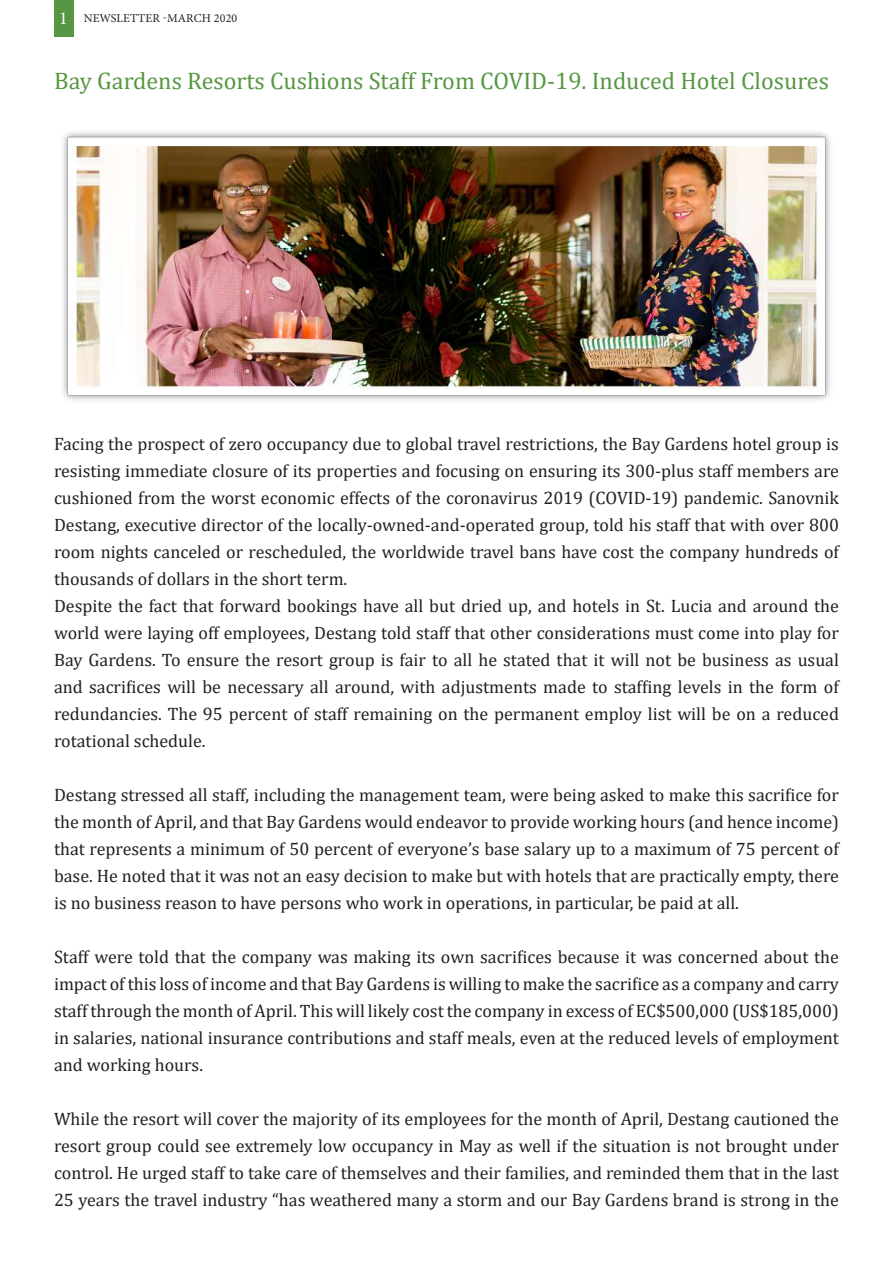
<style>
.page{position:relative;width:893px;height:1263px;background:#fff}
.page>*{position:absolute;margin:0;border:0;box-sizing:border-box;transform-origin:0 0}
.t1{font:24px "Cambria";color:#579743}
.t2{font:18px/27px "Cambria";color:#231f20;text-align:justify}
.t3{font:12px "Minion Pro";letter-spacing:.01em;color:#231f20}
.s1{font-size:18px;color:#fff}
</style>
<div class="page">
<div style="left:54px;top:0;width:19px;height:36px;background:#579743"></div>
<img style="left:62px;top:132px;width:769px;height:269px">
<p class="t3" style="left:59px;top:11px;width:180px"><span class="s1">1</span> NEWSLETTER -MARCH 2020</p>
<h1 class="t1" style="left:54px;top:67px;width:776px">Bay Gardens Resorts Cushions Staff From COVID-19. Induced Hotel Closures</h1>
<p class="t2" style="left:54px;top:430px;width:786px;text-align:left">Facing the prospect of zero occupancy due to global travel restrictions, the Bay Gardens hotel group is resisting immediate closure of its properties and focusing on ensuring its 300-plus staff members are cushioned from the worst economic effects of the coronavirus 2019 (COVID-19) pandemic. Sanovnik Destang, executive director of the locally-owned-and-operated group, told his staff that with over 800 room nights canceled or rescheduled, the worldwide travel bans have cost the company hundreds of thousands of dollars in the short term.<br>Despite the fact that forward bookings have all but dried up, and hotels in St. Lucia and around the world were laying off employees, Destang told staff that other considerations must come into play for Bay Gardens. To ensure the resort group is fair to all he stated that it will not be business as usual and sacrifices will be necessary all around, with adjustments made to staffing levels in the form of redundancies. The 95 percent of staff remaining on the permanent employ list will be on a reduced rotational schedule.</p>
<p class="t2" style="left:54px;top:781px;width:786px">Destang stressed all staff, including the management team, were being asked to make this sacrifice for the month of April, and that Bay Gardens would endeavor to provide working hours (and hence income) that represents a minimum of 50 percent of everyone’s base salary up to a maximum of 75 percent of base. He noted that it was not an easy decision to make but with hotels that are practically empty, there is no business reason to have persons who work in operations, in particular, be paid at all.</p>
<p class="t2" style="left:54px;top:943px;width:786px">Staff were told that the company was making its own sacrifices because it was concerned about the impact of this loss of income and that Bay Gardens is willing to make the sacrifice as a company and carry staff through the month of April. This will likely cost the company in excess of EC$500,000 (US$185,000) in salaries, national insurance contributions and staff meals, even at the reduced levels of employment and working hours.</p>
<p class="t2" style="left:54px;top:1105px;width:786px">While the resort will cover the majority of its employees for the month of April, Destang cautioned the resort group could see extremely low occupancy in May as well if the situation is not brought under control. He urged staff to take care of themselves and their families, and reminded them that in the last 25 years the travel industry “has weathered many a storm and our Bay Gardens brand is strong in the</p>
</div>
